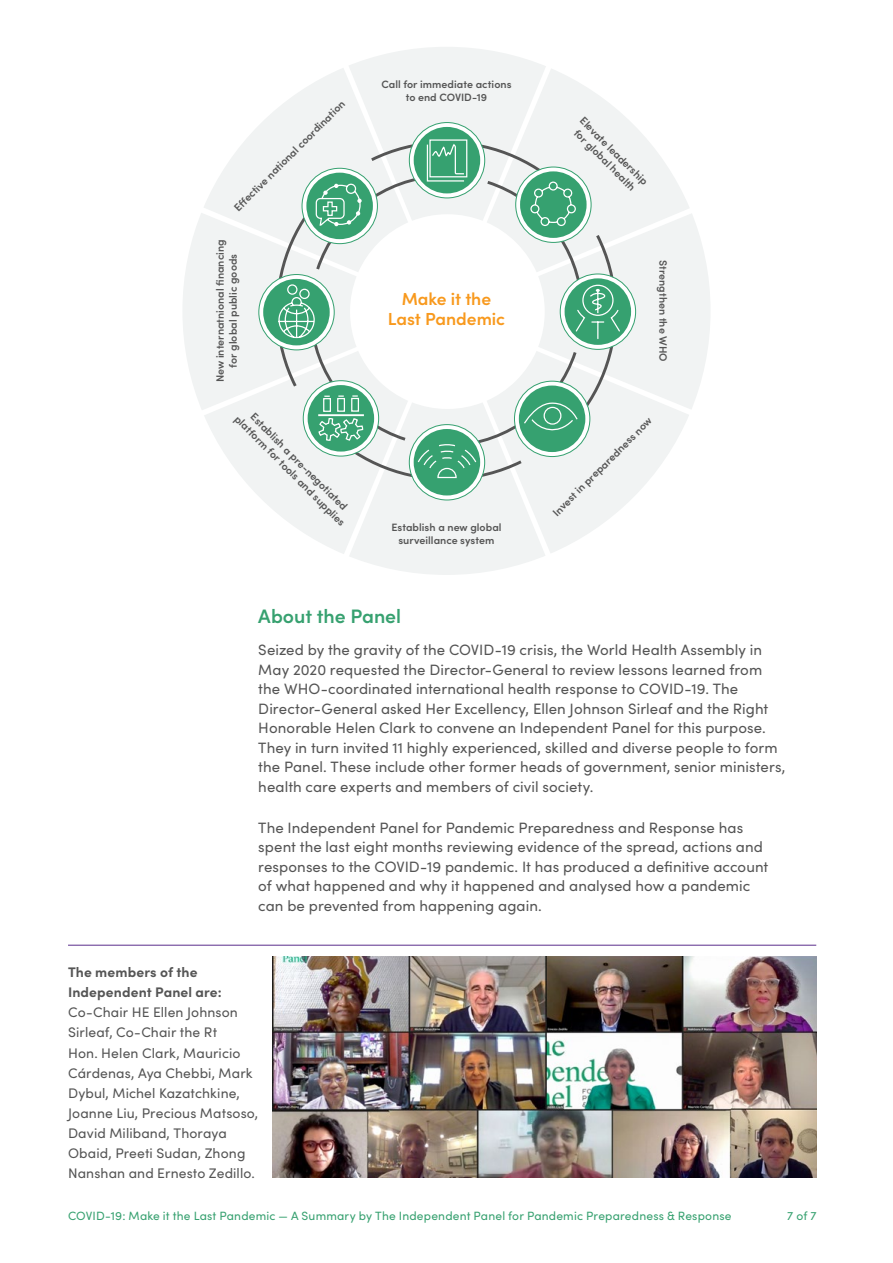
<style>
.page{position:relative;width:893px;height:1263px;background:#fff}
.page>*{position:absolute;margin:0;border:0;box-sizing:border-box;transform-origin:0 0}
.t1{font:600 19.5px "Sofia Pro";color:#37a170}
.t2{font:600 17.4px/19.2px "Sofia Pro";letter-spacing:-.005em;color:#f8991d;text-align:center}
.t3{font:15px/19.5px "Sofia Pro";letter-spacing:.005em;color:#555}
.t4{font:13.95px/20.1px "Sofia Pro";letter-spacing:.01em;color:#555}
.t5{font:700 13.95px/20.1px "Sofia Pro";letter-spacing:.01em;color:#555}
.t6{font:12px "Sofia Pro";letter-spacing:.015em;color:#37a170}
.t7{font:600 10.65px/12.8px "Sofia Pro";color:#555;text-align:center}
</style>
<div class="page">
<img style="left:272px;top:956px;width:544px;height:222px">
<hr style="left:68px;top:945px;width:748px;height:1px;background:#5a2e8c">
<svg style="left:183px;top:47px;width:527px;height:528px"></svg>
<p class="t7" style="left:231px;top:204px;width:153px;rotate:-45deg">E ective national coordination</p>
<p class="t7" style="left:213px;top:382px;width:144px;rotate:-90deg">New internatnional financing for global public goods</p>
<p class="t7" style="left:251px;top:403px;width:153px;rotate:45deg">Establish a pre-negotiated platform for tools and supplies</p>
<p class="t7" style="left:381px;top:77px;width:132px">Call for immediate actions to end COVID-19</p>
<p class="t2" style="left:388px;top:288px;width:119px">Make it the<br>Last Pandemic</p>
<p class="t7" style="left:391px;top:520px;width:112px">Establish a new global surveillance system</p>
<p class="t7" style="left:587px;top:114px;width:93px;rotate:45deg">Elevate leadership for global health</p>
<p class="t7" style="left:670px;top:260px;width:103px;rotate:90deg">Strengthen the WHO</p>
<p class="t7" style="left:549px;top:509px;width:137px;rotate:-45deg">Invest in preparedness now</p>
<h1 class="t1" style="left:258px;top:601px;width:144px">About the Panel</h1>
<p class="t3" style="left:258px;top:639px;width:529px">Seized by the gravity of the COVID-19 crisis, the World Health Assembly in May 2020 requested the Director-General to review lessons learned from the WHO-coordinated international health response to COVID-19. The Director-General asked Her Excellency, Ellen Johnson Sirleaf and the Right Honorable Helen Clark to convene an Independent Panel for this purpose.<br>They in turn invited 11 highly experienced, skilled and diverse people to form the Panel. These include other former heads of government, senior ministers, health care experts and members of civil society.</p>
<p class="t3" style="left:258px;top:817px;width:512px">The Independent Panel for Pandemic Preparedness and Response has spent the last eight months reviewing evidence of the spread, actions and responses to the COVID-19 pandemic. It has produced a definitive account of what happened and why it happened and analysed how a pandemic can be prevented from happening again.</p>
<p class="t5" style="left:68px;top:961px;width:155px">The members of the<br>Independent Panel are:</p>
<p class="t4" style="left:68px;top:1002px;width:192px">Co-Chair HE Ellen Johnson<br>Sirleaf, Co-Chair the Rt<br>Hon. Helen Clark, Mauricio<br>Cárdenas, Aya Chebbi, Mark<br>Dybul, Michel Kazatchkine,<br>Joanne Liu, Precious Matsoso,<br>David Miliband, Thoraya<br>Obaid, Preeti Sudan, Zhong<br>Nanshan and Ernesto Zedillo.</p>
<p class="t6" style="left:68px;top:1207px;width:665px">COVID-19: Make it the Last Pandemic — A Summary by The Independent Panel for Pandemic Preparedness &amp; Response</p>
<p class="t6" style="left:787px;top:1207px;width:31px">7 of 7</p>
</div>
